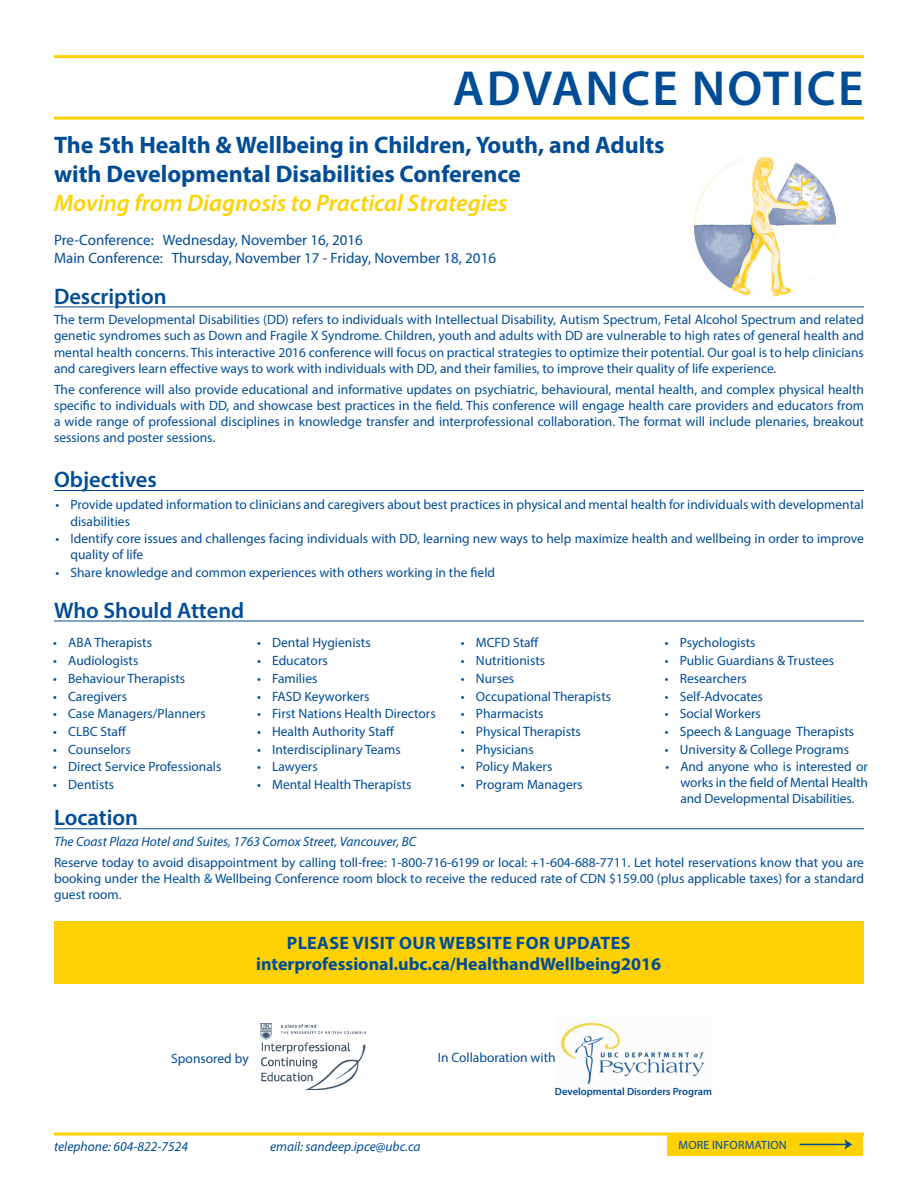
<style>
.page{position:relative;width:918px;height:1188px;background:#fff}
.page>*{position:absolute;margin:0;border:0;box-sizing:border-box;transform-origin:0 0}
.Page_Header{font:600 49.5px "Myriad Pro";letter-spacing:.045em;color:#004c97}
.t1{font:700 24px/28.8px "Myriad Pro";color:#004c97}
.Subtitle{font:italic 600 24px "Myriad Pro";color:#fed105}
.Section_Headers{font:600 22.5px "Myriad Pro";color:#004c97}
.CTA{font:700 18px/21.6px "Myriad Pro";color:#004c97;text-align:center}
.Dates{font:15px/18px "Myriad Pro";color:#004c97}
.Body_Copy{font:13.5px/16.2px "Myriad Pro";color:#004c97;text-align:justify}
.Body_Copy-2{font:italic 13.5px "Myriad Pro";color:#004c97}
.Body_Copy-3{font:12px "Myriad Pro";letter-spacing:.02em;color:#004c97}
.Body_Copy-4{font:600 10.5px "Myriad Pro";color:#004c97}
</style>
<div class="page">
<img style="left:695px;top:157px;width:140px;height:139px">
<div style="left:54px;top:922px;width:809px;height:62px;background:#fed105"></div>
<hr style="left:54px;top:828px;width:810px;height:1px;background:#004c97">
<hr style="left:54px;top:55px;width:810px;height:3px;background:#fed105">
<hr style="left:54px;top:117px;width:810px;height:3px;background:#fed105">
<hr style="left:54px;top:307px;width:810px;height:1px;background:#004c97">
<hr style="left:54px;top:490px;width:810px;height:1px;background:#004c97">
<hr style="left:54px;top:621px;width:810px;height:1px;background:#004c97">
<img style="left:560px;top:1022px;width:145px;height:63px">
<img style="left:261px;top:1023px;width:105px;height:67px">
<svg style="left:54px;top:1132px;width:810px;height:4px;background:#fedc47"></svg>
<div style="left:668px;top:1133px;width:195px;height:23px;background:#fed105"></div>
<hr style="left:800px;top:1144px;width:47px;height:1px;background:#004c97">
<svg style="left:845px;top:1139px;width:7px;height:11px"></svg>
<p class="Page_Header" style="left:453px;top:57px;width:412px">ADVANCE NOTICE</p>
<p class="t1" style="left:54px;top:130px;width:612px">The 5th Health &amp; Wellbeing in Children, Youth, and Adults with Developmental Disabilities Conference</p>
<p class="Subtitle" style="left:54px;top:187px;width:455px">Moving from Diagnosis to Practical Strategies</p>
<p class="Dates" style="left:54px;top:231px;width:444px">Pre-Conference: Wednesday, November 16, 2016<br>Main Conference: Thursday, November 17 - Friday, November 18, 2016</p>
<p class="Section_Headers" style="left:54px;top:282px;width:114px">Description</p>
<p class="Body_Copy" style="left:54px;top:311px;width:812px">The term Developmental Disabilities (DD) refers to individuals with Intellectual Disability, Autism Spectrum, Fetal Alcohol Spectrum and related genetic syndromes such as Down and Fragile X Syndrome. Children, youth and adults with DD are vulnerable to high rates of general health and mental health concerns. This interactive 2016 conference will focus on practical strategies to optimize their potential. Our goal is to help clinicians and caregivers learn effective ways to work with individuals with DD, and their families, to improve their quality of life experience.</p>
<p class="Body_Copy" style="left:54px;top:381px;width:812px">The conference will also provide educational and informative updates on psychiatric, behavioural, mental health, and complex physical health specific to individuals with DD, and showcase best practices in the field. This conference will engage health care providers and educators from a wide range of professional disciplines in knowledge transfer and interprofessional collaboration. The format will include plenaries, breakout sessions and poster sessions.</p>
<p class="Section_Headers" style="left:54px;top:465px;width:104px">Objectives</p>
<p class="Body_Copy" style="left:70px;top:496px;width:795px;text-indent:-15px">• Provide updated information to clinicians and caregivers about best practices in physical and mental health for individuals with developmental disabilities</p>
<p class="Body_Copy" style="left:70px;top:530px;width:795px;text-indent:-15px">• Identify core issues and challenges facing individuals with DD, learning new ways to help maximize health and wellbeing in order to improve quality of life</p>
<p class="Body_Copy" style="left:56px;top:564px;width:441px">• Share knowledge and common experiences with others working in the field</p>
<p class="Section_Headers" style="left:54px;top:596px;width:192px">Who Should Attend</p>
<p class="Body_Copy" style="left:53px;top:635px;width:100px">• ABA Therapists</p>
<p class="Body_Copy" style="left:53px;top:652px;width:87px">• Audiologists</p>
<p class="Body_Copy" style="left:53px;top:670px;width:133px">• Behaviour Therapists</p>
<p class="Body_Copy" style="left:53px;top:688px;width:75px">• Caregivers</p>
<p class="Body_Copy" style="left:53px;top:705px;width:154px">• Case Managers/Planners</p>
<p class="Body_Copy" style="left:53px;top:723px;width:75px">• CLBC Staff</p>
<p class="Body_Copy" style="left:53px;top:741px;width:79px">• Counselors</p>
<p class="Body_Copy" style="left:53px;top:759px;width:170px">• Direct Service Professionals</p>
<p class="Body_Copy" style="left:53px;top:776px;width:63px">• Dentists</p>
<p class="Body_Copy" style="left:461px;top:635px;width:80px">• MCFD Staff</p>
<p class="Body_Copy" style="left:461px;top:652px;width:86px">• Nutritionists</p>
<p class="Body_Copy" style="left:461px;top:670px;width:55px">• Nurses</p>
<p class="Body_Copy" style="left:461px;top:688px;width:152px">• Occupational Therapists</p>
<p class="Body_Copy" style="left:461px;top:705px;width:84px">• Pharmacists</p>
<p class="Body_Copy" style="left:461px;top:723px;width:121px">• Physical Therapists</p>
<p class="Body_Copy" style="left:461px;top:741px;width:74px">• Physicians</p>
<p class="Body_Copy" style="left:461px;top:758px;width:93px">• Policy Makers</p>
<p class="Body_Copy" style="left:461px;top:776px;width:123px">• Program Managers</p>
<p class="Body_Copy" style="left:665px;top:635px;width:92px">• Psychologists</p>
<p class="Body_Copy" style="left:665px;top:652px;width:171px">• Public Guardians &amp; Trustees</p>
<p class="Body_Copy" style="left:665px;top:670px;width:84px">• Researchers</p>
<p class="Body_Copy" style="left:665px;top:688px;width:100px">• Self-Advocates</p>
<p class="Body_Copy" style="left:665px;top:705px;width:98px">• Social Workers</p>
<p class="Body_Copy" style="left:665px;top:723px;width:191px">• Speech &amp; Language Therapists</p>
<p class="Body_Copy" style="left:665px;top:741px;width:186px">• University &amp; College Programs</p>
<p class="Body_Copy" style="left:681px;top:758px;width:189px;text-indent:-15px">• And anyone who is interested or works in the field of Mental Health and Developmental Disabilities.</p>
<p class="Body_Copy" style="left:257px;top:635px;width:115px">• Dental Hygienists</p>
<p class="Body_Copy" style="left:257px;top:652px;width:72px">• Educators</p>
<p class="Body_Copy" style="left:257px;top:670px;width:62px">• Families</p>
<p class="Body_Copy" style="left:257px;top:688px;width:114px">• FASD Keyworkers</p>
<p class="Body_Copy" style="left:257px;top:705px;width:180px">• First Nations Health Directors</p>
<p class="Body_Copy" style="left:257px;top:723px;width:139px">• Health Authority Staff</p>
<p class="Body_Copy" style="left:257px;top:741px;width:145px">• Interdisciplinary Teams</p>
<p class="Body_Copy" style="left:257px;top:759px;width:62px">• Lawyers</p>
<p class="Body_Copy" style="left:257px;top:776px;width:156px">• Mental Health Therapists</p>
<p class="Section_Headers" style="left:54px;top:804px;width:86px">Location</p>
<p class="Body_Copy-2" style="left:54px;top:833px;width:364px">The Coast Plaza Hotel and Suites, 1763 Comox Street, Vancouver, BC</p>
<p class="Body_Copy" style="left:54px;top:854px;width:812px">Reserve today to avoid disappointment by calling toll-free: 1-800-716-6199 or local: +1-604-688-7711. Let hotel reservations know that you are booking under the Health &amp; Wellbeing Conference room block to receive the reduced rate of CDN $159.00 (plus applicable taxes) for a standard guest room.</p>
<p class="CTA" style="left:256px;top:931px;width:406px">PLEASE VISIT OUR WEBSITE FOR UPDATES interprofessional.ubc.ca/HealthandWellbeing2016</p>
<p class="Body_Copy" style="left:171px;top:1050px;width:79px">Sponsored by</p>
<p class="Body_Copy" style="left:438px;top:1049px;width:120px">In Collaboration with</p>
<p class="Body_Copy-4" style="left:555px;top:1084px;width:158px">Developmental Disorders Program</p>
<p class="Body_Copy-2" style="left:54px;top:1138px;width:136px">telephone: 604-822-7524</p>
<p class="Body_Copy-2" style="left:270px;top:1138px;width:152px">email: sandeep.ipce@ubc.ca</p>
<p class="Body_Copy-3" style="left:679px;top:1138px;width:110px">MORE INFORMATION</p>
</div>
